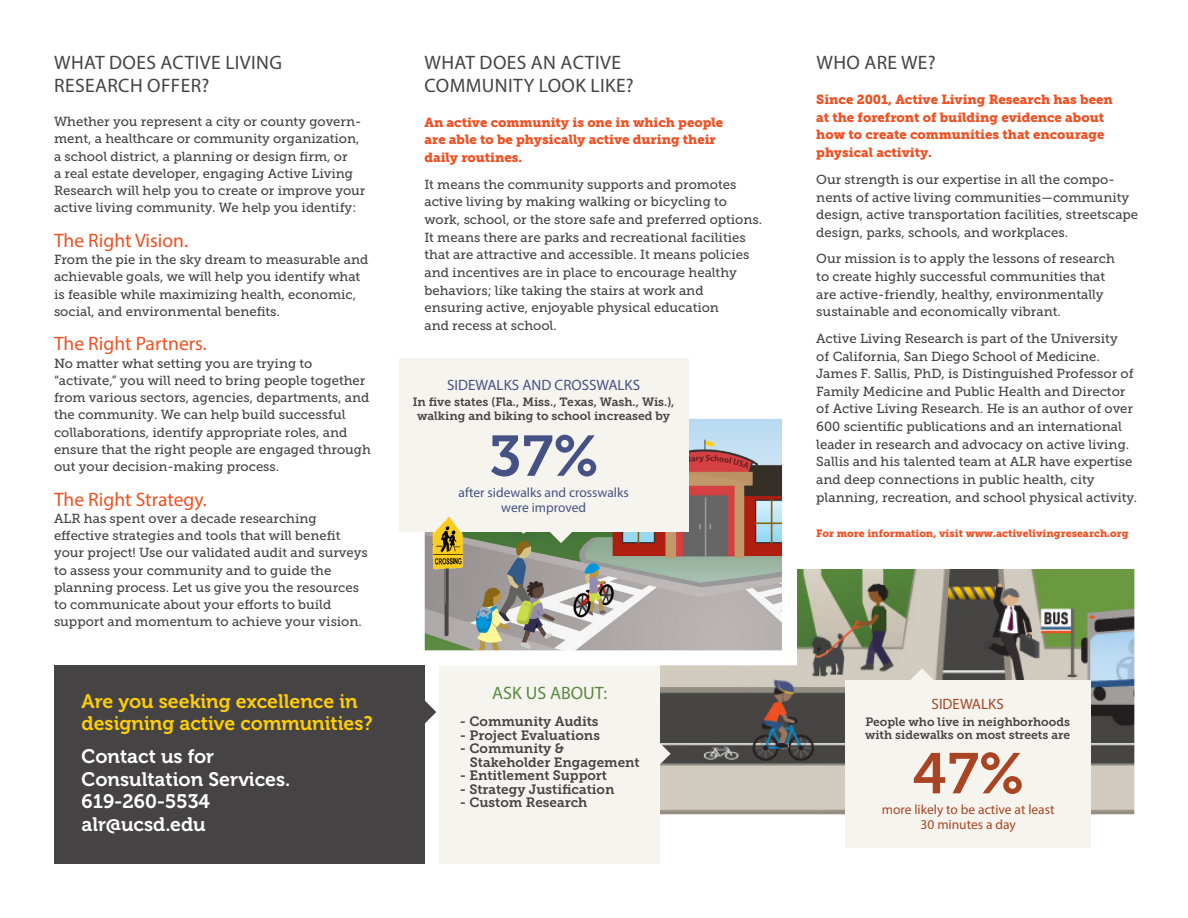
<style>
.page{position:relative;width:1188px;height:918px;background:#fff}
.page>*{position:absolute;margin:0;border:0;box-sizing:border-box;transform-origin:0 0}
.t1{font:57px "Museo Slab 700";color:#465285}
.t2{font:57px "Museo Slab 700";color:#aa4423}
.t3{font:19.5px/22.5px "Myriad Pro";letter-spacing:.02em;color:#454343}
.t4{font:19.5px/22.5px "Museo 700";color:#fff}
.t5{font:19.5px/22.5px "Museo 700";color:#fecd08}
.t6{font:19.5px "Myriad Pro";color:#f05022}
.t7{font:18px "Myriad Pro";color:#5b8942}
.t8{font:15px "Myriad Pro";color:#465285}
.t9{font:15px "Myriad Pro";color:#aa4423}
.t10{font:13.5px "Museo Slab 700";color:#454343}
.t11{font:13.5px "Myriad Pro";color:#aa4423}
.t12{font:13.5px "Myriad Pro";color:#465285}
.t13{font:13.2px/17.7px "Museo Slab 500";color:#454343}
.t14{font:13.2px/17.7px "Museo Slab 900";color:#f05022}
.t15{font:12px/13.5px "Museo Slab 700";color:#454343;text-align:center}
.t16{font:10.5px "Museo Slab 900";color:#f05022}
</style>
<div class="page">
<img style="left:661px;top:570px;width:472px;height:243px">
<div style="left:440px;top:665px;width:220px;height:199px;background:#f5f4ee"></div>
<svg style="left:660px;top:739px;width:11px;height:30px"></svg>
<img style="left:426px;top:420px;width:355px;height:229px">
<div style="left:54px;top:665px;width:371px;height:199px;background:#454343"></div>
<svg style="left:425px;top:701px;width:11px;height:22px"></svg>
<div style="left:399px;top:359px;width:289px;height:173px;background:#f5f4ee"></div>
<svg style="left:546px;top:532px;width:30px;height:11px"></svg>
<div style="left:845px;top:681px;width:246px;height:167px;background:#f5f4ee"></div>
<svg style="left:907px;top:668px;width:30px;height:13px"></svg>
<img style="left:427px;top:517px;width:41px;height:85px">
<p class="t3" style="left:54px;top:51px;width:229px">WHAT DOES ACTIVE LIVING<br>RESEARCH OFFER?</p>
<p class="t13" style="left:54px;top:113px;width:313px;line-height:17.2px">Whether you represent a city or county govern&shy;ment, a healthcare or community organization, a school district, a planning or design firm, or<br>a real estate developer, engaging Active Living Research will help you to create or improve your active living community. We help you identify:</p>
<p class="t6" style="left:54px;top:228px;width:136px">The Right Vision.</p>
<p class="t13" style="left:54px;top:251px;width:316px;line-height:17.2px">From the pie in the sky dream to measurable and achievable goals, we will help you identify what is feasible while maximizing health, economic, social, and environmental benefits.</p>
<p class="t6" style="left:54px;top:332px;width:154px">The Right Partners.</p>
<p class="t13" style="left:54px;top:355px;width:318px;line-height:17.2px">No matter what setting you are trying to “activate,” you will need to bring people together from various sectors, agencies, departments, and the community. We can help build successful collaborations, identify appropriate roles, and ensure that the right people are engaged through out your decision-making process.</p>
<p class="t6" style="left:54px;top:487px;width:154px">The Right Strategy.</p>
<p class="t13" style="left:54px;top:510px;width:315px;line-height:17.2px">ALR has spent over a decade researching effective strategies and tools that will benefit your project! Use our validated audit and surveys to assess your community and to guide the planning process. Let us give you the resources to communicate about your efforts to build support and momentum to achieve your vision.</p>
<p class="t5" style="left:82px;top:690px;width:293px">Are you seeking excellence in designing active communities?</p>
<p class="t4" style="left:82px;top:746px;width:210px">Contact us for<br>Consultation Services.</p>
<p class="t4" style="left:82px;top:791px;width:130px">619-260-5534</p>
<p class="t4" style="left:82px;top:813px;width:126px">alr@ucsd.edu</p>
<p class="t3" style="left:425px;top:51px;width:211px">WHAT DOES AN ACTIVE<br>COMMUNITY LOOK LIKE?</p>
<p class="t14" style="left:424px;top:113px;width:300px">An active community is one in which people are able to be physically active during their daily routines.</p>
<p class="t13" style="left:424px;top:175px;width:339px">It means the community supports and promotes active living by making walking or bicycling to work, school, or the store safe and preferred options.</p>
<p class="t13" style="left:424px;top:228px;width:326px">It means there are parks and recreational facilities that are attractive and accessible. It means policies and incentives are in place to encourage healthy behaviors; like taking the stairs at work and ensuring active, enjoyable physical education<br>and recess at school.</p>
<p class="t8" style="left:447px;top:375px;width:195px">SIDEWALKS AND CROSSWALKS</p>
<p class="t15" style="left:413px;top:395px;width:263px">In five states (Fla., Miss., Texas, Wash., Wis.), walking and biking to school increased by</p>
<p class="t1" style="left:489px;top:424px;width:111px">37%</p>
<p class="t12" style="left:501px;top:499px;width:86px">were improved</p>
<p class="t12" style="left:459px;top:484px;width:172px">after sidewalks and crosswalks</p>
<p class="t7" style="left:492px;top:682px;width:116px">ASK US ABOUT:</p>
<p class="t10" style="left:460px;top:714px;width:140px">- Community Audits</p>
<p class="t10" style="left:460px;top:728px;width:142px">- Project Evaluations</p>
<p class="t10" style="left:460px;top:741px;width:106px">- Community &amp;</p>
<p class="t10" style="left:470px;top:755px;width:171px">Stakeholder Engagement</p>
<p class="t10" style="left:460px;top:768px;width:149px">- Entitlement Support</p>
<p class="t10" style="left:460px;top:782px;width:156px">- Strategy Justification</p>
<p class="t10" style="left:460px;top:795px;width:129px">- Custom Research</p>
<p class="t3" style="left:816px;top:51px;width:121px">WHO ARE WE?</p>
<p class="t14" style="left:816px;top:91px;width:298px">Since 2001, Active Living Research has been at the forefront of building evidence about how to create communities that encourage physical activity.</p>
<p class="t13" style="left:816px;top:171px;width:323px">Our strength is our expertise in all the compo&shy;nents of active living communities—community design, active transportation facilities, streetscape design, parks, schools, and workplaces.</p>
<p class="t13" style="left:816px;top:250px;width:300px">Our mission is to apply the lessons of research to create highly successful communities that are active-friendly, healthy, environmentally</p>
<p class="t13" style="left:816px;top:303px;width:246px">sustainable and economically vibrant.</p>
<p class="t13" style="left:816px;top:330px;width:323px">Active Living Research is part of the University<br>of California, San Diego School of Medicine.<br>James F. Sallis, PhD, is Distinguished Professor of Family Medicine and Public Health and Director of Active Living Research. He is an author of over 600 scientific publications and an international leader in research and advocacy on active living.<br>Sallis and his talented team at ALR have expertise and deep connections in public health, city planning, recreation, and school physical activity.</p>
<p class="t16" style="left:816px;top:527px;width:314px">For more information, visit www.activelivingresearch.org</p>
<p class="t9" style="left:932px;top:695px;width:74px">SIDEWALKS</p>
<p class="t15" style="left:865px;top:715px;width:207px;text-align:left">People who live in neighborhoods with sidewalks on most streets are</p>
<p class="t2" style="left:912px;top:741px;width:113px">47%</p>
<p class="t11" style="left:921px;top:817px;width:97px">30 minutes a day</p>
<p class="t11" style="left:882px;top:802px;width:174px">more likely to be active at least</p>
</div>
